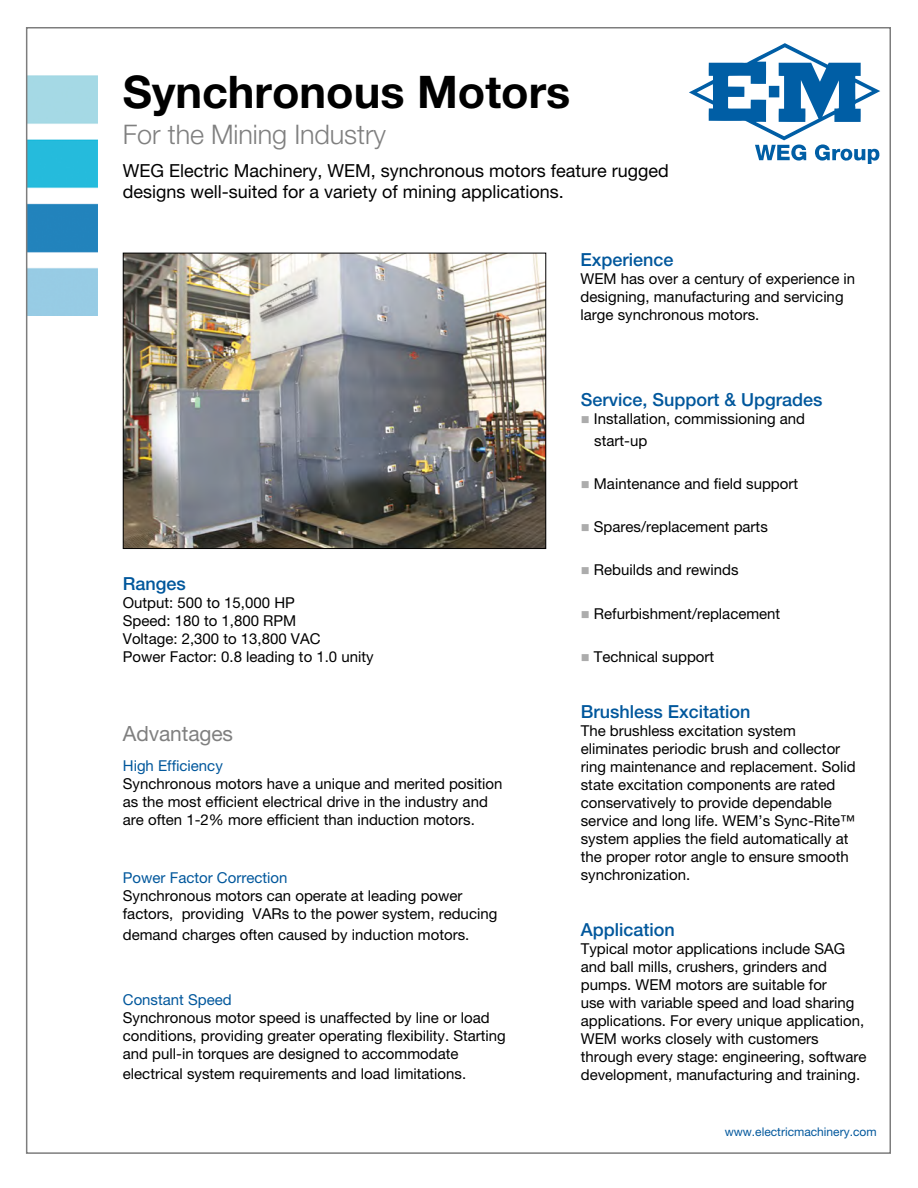
<style>
.page{position:relative;width:918px;height:1188px;background:#fff}
.page>*{position:absolute;margin:0;border:0;box-sizing:border-box;transform-origin:0 0}
.t1{font:700 45px "Helvetica Neue LT Pro";color:#000}
.t2{font:300 27px "Helvetica Neue LT Pro";letter-spacing:-.005em;color:#808080}
.t3{font:21px "Helvetica Neue LT Pro";letter-spacing:-.005em;color:#808080}
.t4{font:18px/21.6px "Helvetica Neue LT Pro";color:#000}
.t5{font:500 18px "Helvetica Neue LT Pro";color:#00579c}
.t6{font:15px/18px "Helvetica Neue LT Pro";color:#000}
.t7{font:15px "Helvetica Neue LT Pro";color:#00579c}
.t8{font:12px "Helvetica Neue LT Pro";color:#00579c}
.s1{color:#acacac}
</style>
<div class="page">
<img style="left:29px;top:76px;width:69px;height:240px">
<svg style="left:689px;top:43px;width:191px;height:121px"></svg>
<img style="left:125px;top:255px;width:419px;height:292px">
<div style="left:123px;top:253px;width:423px;height:296px;border:1px solid #000"></div>
<h1 class="t1" style="left:123px;top:64px;width:449px">Synchronous Motors</h1>
<h2 class="t2" style="left:123px;top:118px;width:265px">For the Mining Industry</h2>
<p class="t4" style="left:123px;top:159px;width:548px">WEG Electric Machinery, WEM, synchronous motors feature rugged designs well-suited for a variety of mining applications.</p>
<p class="t5" style="left:123px;top:573px;width:65px">Ranges</p>
<p class="t6" style="left:123px;top:593px;width:252px">Output: 500 to 15,000 HP<br>Speed: 180 to 1,800 RPM<br>Voltage: 2,300 to 13,800 VAC<br>Power Factor: 0.8 leading to 1.0 unity</p>
<h3 class="t3" style="left:123px;top:721px;width:112px">Advantages</h3>
<p class="t7" style="left:123px;top:757px;width:101px">High Efficiency</p>
<p class="t6" style="left:123px;top:774px;width:381px">Synchronous motors have a unique and merited position as the most efficient electrical drive in the industry and are often 1-2% more efficient than induction motors.</p>
<p class="t7" style="left:123px;top:868px;width:166px">Power Factor Correction</p>
<p class="t6" style="left:123px;top:886px;width:376px">Synchronous motors can operate at leading power factors, providing VARs to the power system, reducing</p>
<p class="t6" style="left:123px;top:926px;width:348px">demand charges often caused by induction motors.</p>
<p class="t7" style="left:123px;top:991px;width:110px">Constant Speed</p>
<p class="t6" style="left:123px;top:1008px;width:385px">Synchronous motor speed is unaffected by line or load conditions, providing greater operating flexibility. Starting and pull-in torques are designed to accommodate</p>
<p class="t6" style="left:123px;top:1065px;width:345px">electrical system requirements and load limitations.</p>
<p class="t5" style="left:580px;top:248px;width:95px">Experience</p>
<p class="t6" style="left:580px;top:269px;width:276px">WEM has over a century of experience in designing, manufacturing and servicing large synchronous motors.</p>
<p class="t5" style="left:581px;top:389px;width:243px">Service, Support &amp; Upgrades</p>
<p class="t6" style="left:594px;top:408px;width:212px;line-height:21.6px;text-indent:-14px"><span class="s1">■</span> Installation, commissioning and start-up</p>
<p class="t6" style="left:581px;top:474px;width:219px"><span class="s1">■</span> Maintenance and field support</p>
<p class="t6" style="left:581px;top:518px;width:189px"><span class="s1">■</span> Spares/replacement parts</p>
<p class="t6" style="left:581px;top:561px;width:159px"><span class="s1">■</span> Rebuilds and rewinds</p>
<p class="t6" style="left:581px;top:604px;width:201px"><span class="s1">■</span> Refurbishment/replacement</p>
<p class="t6" style="left:581px;top:647px;width:135px"><span class="s1">■</span> Technical support</p>
<p class="t5" style="left:581px;top:701px;width:171px">Brushless Excitation</p>
<p class="t6" style="left:581px;top:721px;width:276px">The brushless excitation system eliminates periodic brush and collector ring maintenance and replacement. Solid state excitation components are rated conservatively to provide dependable service and long life. WEM’s Sync-Rite™ system applies the field automatically at the proper rotor angle to ensure smooth synchronization.</p>
<p class="t5" style="left:581px;top:919px;width:96px">Application</p>
<p class="t6" style="left:581px;top:939px;width:287px">Typical motor applications include SAG and ball mills, crushers, grinders and pumps. WEM motors are suitable for<br>use with variable speed and load sharing applications. For every unique application, WEM works closely with customers through every stage: engineering, software development, manufacturing and training.</p>
<p class="t8" style="left:725px;top:1125px;width:153px">www.electricmachinery.com</p>
</div>
